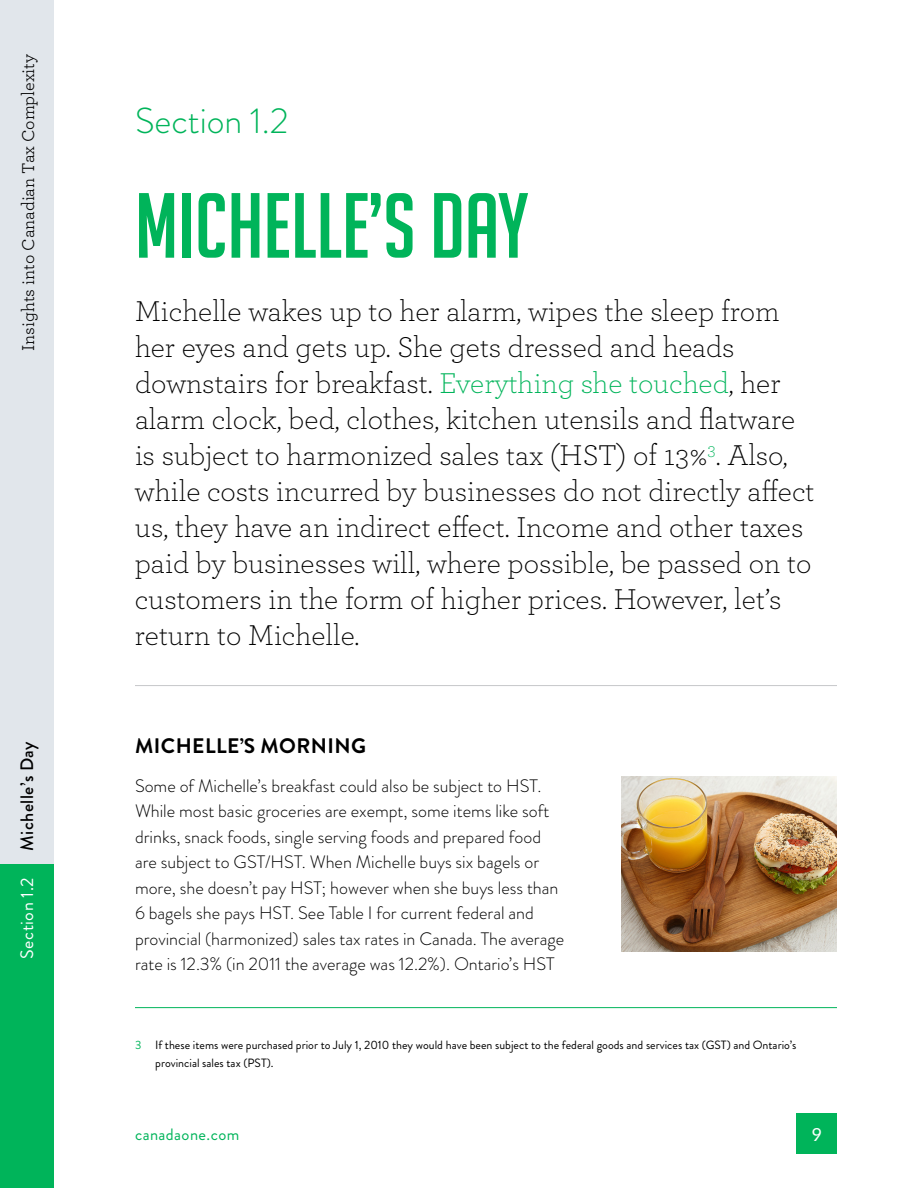
<style>
.page{position:relative;width:918px;height:1188px;background:#fff}
.page>*{position:absolute;margin:0;border:0;box-sizing:border-box;transform-origin:0 0}
.t1{font:90px "Big Noodle Titling";color:#00b45a}
.t2{font:300 36px "Brandon Grotesque";color:#00b45a}
.t3{font:300 30px/36px "Archer";color:#000}
.t4{font:700 21px "Brandon Grotesque";letter-spacing:.02em;color:#000}
.t5{font:300 18px/25.5px "Brandon Grotesque";color:#000}
.t6{font:18px "Archer";color:#000}
.t7{font:500 18px "Brandon Grotesque";letter-spacing:.025em;color:#000}
.t8{font:18px "Brandon Grotesque";letter-spacing:.025em;color:#fff}
.t9{font:18px "Aleo";color:#fff}
.t10{font:16.5px "Brandon Grotesque";letter-spacing:.025em;color:#00b45a}
.t11{font:12px/18px "Brandon Grotesque";color:#000}
.s1{color:#00b45a}
</style>
<div class="page">
<div style="left:0;top:0;width:54px;height:1188px;background:#e1e6eb"></div>
<div style="left:0;top:864px;width:54px;height:324px;background:#00b45a"></div>
<div style="left:796px;top:1114px;width:41px;height:40px;background:#00b45a"></div>
<hr style="left:135px;top:685px;width:702px;height:1px;background:#c7c8ca">
<hr style="left:135px;top:1007px;width:702px;height:1px;background:#00b45a">
<img style="left:621px;top:776px;width:216px;height:176px">
<p class="t6" style="left:16px;top:351px;width:299px;rotate:-90deg">Insights into Canadian Tax Complexity</p>
<p class="t7" style="left:15px;top:850px;width:111px;rotate:-90deg">Michelle’s Day</p>
<p class="t8" style="left:15px;top:959px;width:83px;rotate:-90deg">Section 1.2</p>
<p class="t2" style="left:135px;top:96px;width:155px">Section 1.2</p>
<h1 class="t1" style="left:135px;top:177px;width:396px">MICHELLE’S DAY</h1>
<p class="t3" style="left:135px;top:292px;width:681px">Michelle wakes up to her alarm, wipes the sleep from her eyes and gets up. She gets dressed and heads downstairs for breakfast. <span class="s1">Everything she touched</span>, her alarm clock, bed, clothes, kitchen utensils and flatware is subject to harmonized sales tax (HST) of 13%<sup>3</sup>. Also, while costs incurred by businesses do not directly affect us, they have an indirect effect. Income and other taxes paid by businesses will, where possible, be passed on to customers in the form of higher prices. However, let’s return to Michelle.</p>
<p class="t4" style="left:135px;top:731px;width:232px">MICHELLE’S MORNING</p>
<p class="t5" style="left:135px;top:773px;width:431px">Some of Michelle’s breakfast could also be subject to HST.<br>While most basic groceries are exempt, some items like soft drinks, snack foods, single serving foods and prepared food are subject to GST/HST. When Michelle buys six bagels or more, she doesn’t pay HST; however when she buys less than 6 bagels she pays HST. See Table I for current federal and provincial (harmonized) sales tax rates in Canada. The average rate is 12.3% (in 2011 the average was 12.2%). Ontario’s HST</p>
<p class="t11" style="left:155px;top:1036px;width:643px;text-indent:-20px"><span class="s1">3</span> If these items were purchased prior to July 1, 2010 they would have been subject to the federal goods and services tax (GST) and Ontario’s provincial sales tax (PST).</p>
<p class="t10" style="left:135px;top:1123px;width:106px">canadaone.com</p>
<p class="t9" style="left:812px;top:1125px;width:11px">9</p>
</div>
